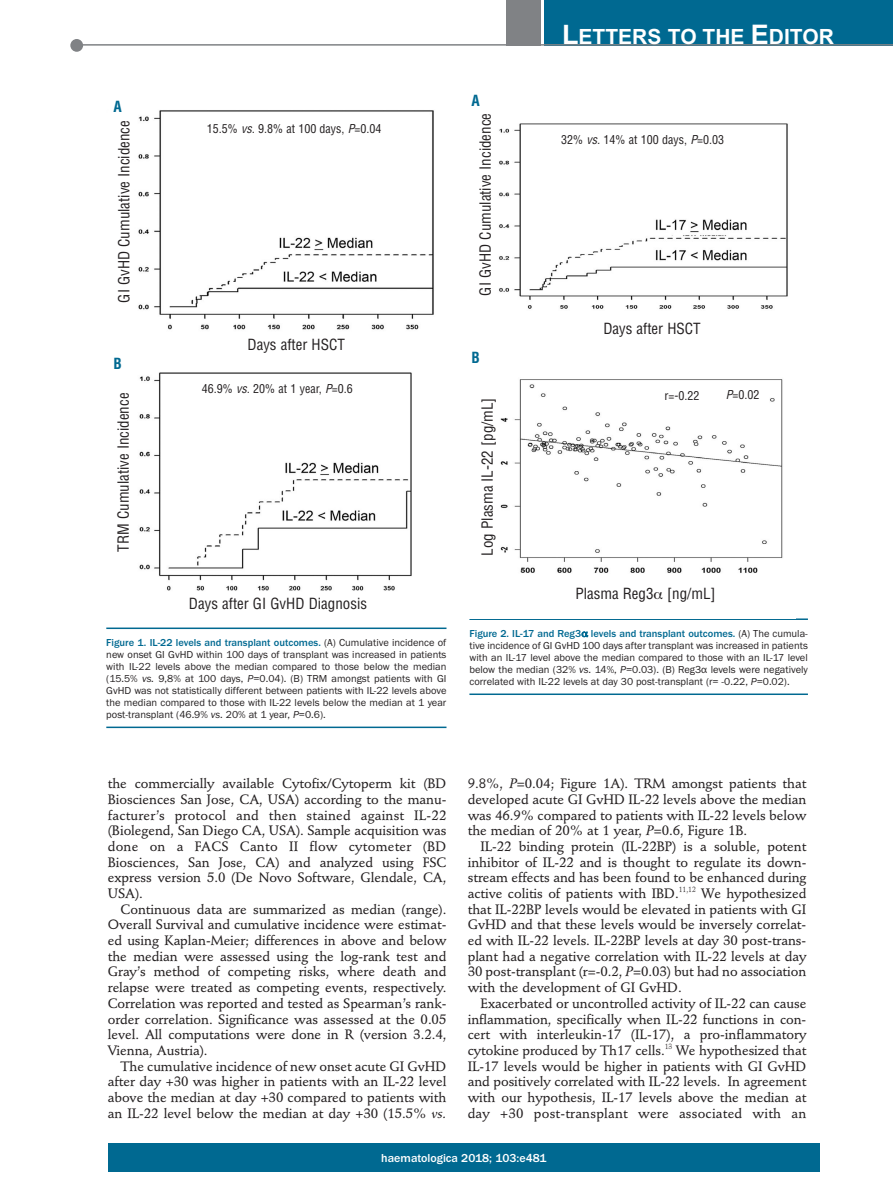
<style>
.page{position:relative;width:893px;height:1191px;background:#fff}
.page>*{position:absolute;margin:0;border:0;box-sizing:border-box;transform-origin:0 0}
.t1{font:700 21px "Arial";color:#fff}
.t2{font:condensed 15px "Helvetica";color:#231f20}
.t3{font:700 condensed 15px "Helvetica";color:#006991}
.t4{font:500 13.5px/15.8px "Stempel Schneidler";letter-spacing:-.005em;color:#231f20;text-align:justify}
.t5{font:condensed 12px "Helvetica";color:#231f20}
.t6{font:500 12px "Franklin Gothic";color:#fff}
.t7{font:10.5px/12px "Franklin Gothic";color:#231f20;text-align:justify}
.s1{font-style:italic}
.s2{font-size:27px}
.s3{font-weight:500;color:#006991}
.s4{font-family:"Stempel Schneidler Med";font-weight:400;font-style:italic}
</style>
<div class="page">
<div style="left:107px;top:1143px;width:713px;height:28px;background:#006991"></div>
<div style="left:544px;top:0;width:349px;height:45px;background:#006991"></div>
<div style="left:506px;top:0;width:34px;height:45px;background:#808285"></div>
<div style="left:70px;top:39px;width:13px;height:13px;background:#808285;border-radius:50%"></div>
<hr style="left:78px;top:44px;width:815px;height:2px;background:#808285">
<img style="left:138px;top:110px;width:296px;height:481px">
<hr style="left:106px;top:627px;width:340px;height:2px;background:#006991">
<hr style="left:106px;top:726px;width:340px;height:2px;background:#006991">
<hr style="left:469px;top:618px;width:339px;height:2px;background:#006991">
<hr style="left:469px;top:693px;width:339px;height:2px;background:#006991">
<img style="left:499px;top:123px;width:289px;height:450px">
<p class="t3" style="left:471px;top:92px;width:10px">A</p>
<p class="t3" style="left:114px;top:98px;width:10px">A</p>
<p class="t2" style="left:115px;top:303px;width:184px;rotate:-90deg">GI GvHD Cumulative Incidence</p>
<p class="t2" style="left:477px;top:295px;width:184px;rotate:-90deg">GI GvHD Cumulative Incidence</p>
<p class="t5" style="left:207px;top:121px;width:176px">15.5% <span class="s1">vs.</span> 9.8% at 100 days, <span class="s1">P</span>=0.04</p>
<p class="t3" style="left:114px;top:355px;width:10px">B</p>
<p class="t2" style="left:247px;top:336px;width:99px">Days after HSCT</p>
<p class="t3" style="left:471px;top:349px;width:10px">B</p>
<h1 class="t1" style="left:562px;top:25px;width:273px"><span class="s2">L</span>ETTERS TO THE <span class="s2">E</span>DITOR</h1>
<p class="t5" style="left:561px;top:132px;width:164px">32% <span class="s1">vs.</span> 14% at 100 days, <span class="s1">P</span>=0.03</p>
<p class="t2" style="left:603px;top:320px;width:99px">Days after HSCT</p>
<p class="t2" style="left:115px;top:552px;width:161px;rotate:-90deg">TRM Cumulative Incidence</p>
<p class="t5" style="left:202px;top:382px;width:152px">46.9% <span class="s1">vs.</span> 20% at 1 year, <span class="s1">P</span>=0.6</p>
<p class="t5" style="left:664px;top:388px;width:36px">r=-0.22</p>
<p class="t5" style="left:726px;top:388px;width:35px"><span class="s1">P</span>=0.02</p>
<p class="t2" style="left:479px;top:556px;width:160px;rotate:-90deg">Log Plasma IL-22 [pg/mL]</p>
<p class="t2" style="left:189px;top:595px;width:180px">Days after GI GvHD Diagnosis</p>
<p class="t2" style="left:575px;top:585px;width:142px">Plasma Reg3 [ng/mL]</p>
<p class="t7" style="left:106px;top:636px;width:342px"><span class="s3">Figure 1. IL-22 levels and transplant outcomes.</span> (A) Cumulative incidence of new onset GI GvHD within 100 days of transplant was increased in patients with IL-22 levels above the median compared to those below the median (15.5% <span class="s1">vs.</span> 9,8% at 100 days, <span class="s1">P</span>=0.04). (B) TRM amongst patients with GI GvHD was not statistically different between patients with IL-22 levels above the median compared to those with IL-22 levels below the median at 1 year post-transplant (46.9% <span class="s1">vs.</span> 20% at 1 year, <span class="s1">P</span>=0.6).</p>
<p class="t7" style="left:469px;top:627px;width:340px"><span class="s3">Figure 2. IL-17 and Reg3 levels and transplant outcomes.</span> (A) The cumula&shy;tive incidence of GI GvHD 100 days after transplant was increased in patients with an IL-17 level above the median compared to those with an IL-17 level below the median (32% <span class="s1">vs.</span> 14%, <span class="s1">P</span>=0.03). (B) Reg3α levels were negatively correlated with IL-22 levels at day 30 post-transplant (r= -0.22, <span class="s1">P</span>=0.02).</p>
<p class="t4" style="left:108px;top:777px;width:340px">the commercially available Cytofix/Cytoperm kit (BD Biosciences San Jose, CA, USA) according to the manu&shy;facturer’s protocol and then stained against IL-22 (Biolegend, San Diego CA, USA). Sample acquisition was done on a FACS Canto II flow cytometer (BD Biosciences, San Jose, CA) and analyzed using FSC express version 5.0 (De Novo Software, Glendale, CA, USA).</p>
<p class="t4" style="left:108px;top:902px;width:340px;text-indent:13px">Continuous data are summarized as median (range).<br>Overall Survival and cumulative incidence were estimat&shy;ed using Kaplan-Meier; differences in above and below the median were assessed using the log-rank test and Gray’s method of competing risks, where death and relapse were treated as competing events, respectively.<br>Correlation was reported and tested as Spearman’s rank&shy;order correlation. Significance was assessed at the 0.05 level. All computations were done in R (version 3.2.4, Vienna, Austria).</p>
<p class="t4" style="left:108px;top:1059px;width:340px;text-indent:13px">The cumulative incidence of new onset acute GI GvHD after day +30 was higher in patients with an IL-22 level above the median at day +30 compared to patients with an IL-22 level below the median at day +30 (15.5% <span class="s4">vs.</span></p>
<p class="t4" style="left:468px;top:777px;width:340px">9.8%, <span class="s4">P</span>=0.04; Figure 1A). TRM amongst patients that developed acute GI GvHD IL-22 levels above the median was 46.9% compared to patients with IL-22 levels below the median of 20% at 1 year, <span class="s4">P</span>=0.6, Figure 1B.</p>
<p class="t4" style="left:468px;top:839px;width:340px;text-indent:13px">IL-22 binding protein (IL-22BP) is a soluble, potent inhibitor of IL-22 and is thought to regulate its down&shy;stream effects and has been found to be enhanced during active colitis of patients with IBD.<sup>11,12</sup> We hypothesized that IL-22BP levels would be elevated in patients with GI GvHD and that these levels would be inversely correlat&shy;ed with IL-22 levels. IL-22BP levels at day 30 post-trans&shy;plant had a negative correlation with IL-22 levels at day 30 post-transplant (r=-0.2, <span class="s4">P</span>=0.03) but had no association with the development of GI GvHD.</p>
<p class="t4" style="left:468px;top:996px;width:340px;text-indent:13px">Exacerbated or uncontrolled activity of IL-22 can cause inflammation, specifically when IL-22 functions in con&shy;cert with interleukin-17 (IL-17), a pro-inflammatory cytokine produced by Th17 cells.<sup>13</sup> We hypothesized that IL-17 levels would be higher in patients with GI GvHD and positively correlated with IL-22 levels. In agreement with our hypothesis, IL-17 levels above the median at day +30 post-transplant were associated with an</p>
<p class="t6" style="left:381px;top:1150px;width:167px">haematologica 2018; 103:e481</p>
</div>
